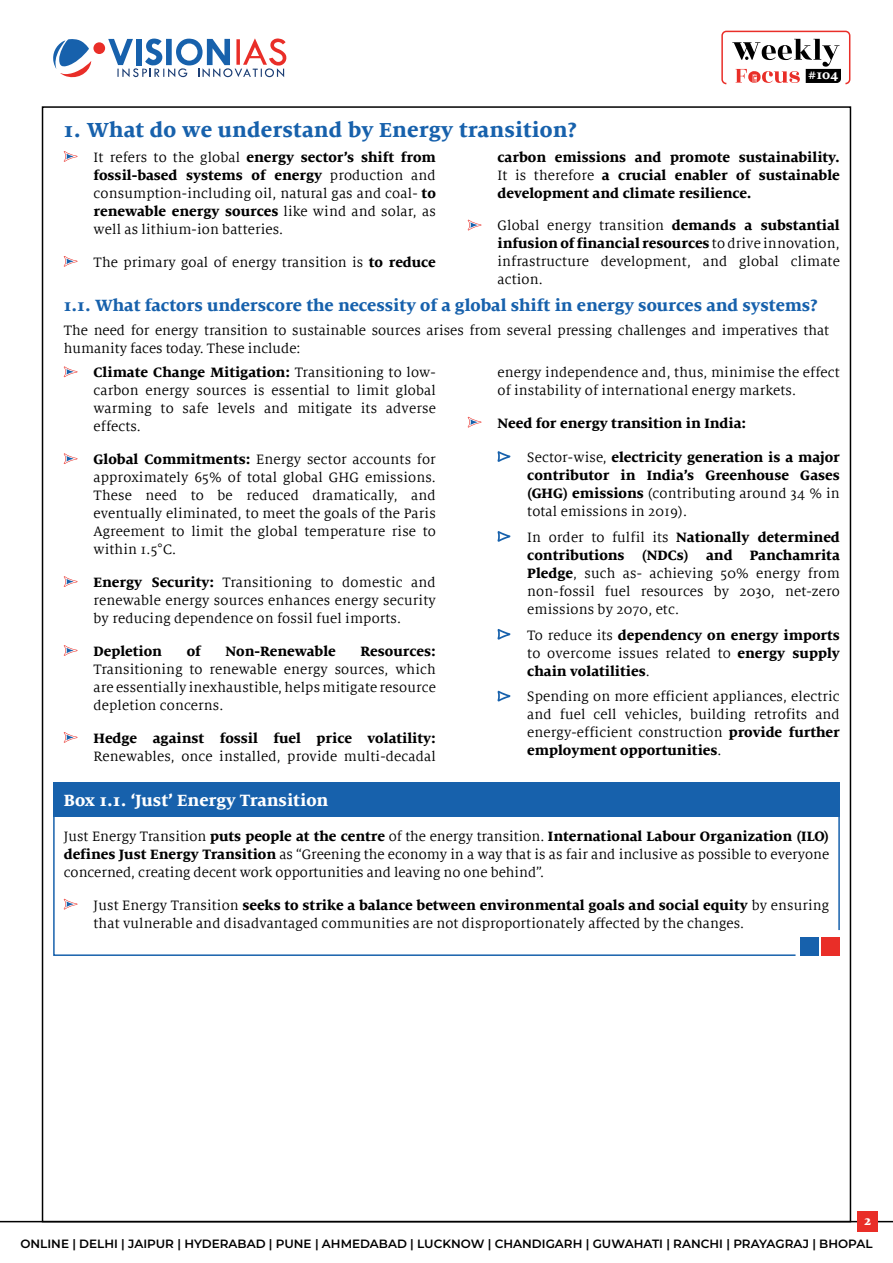
<style>
.page{position:relative;width:893px;height:1263px;background:#fff}
.page>*{position:absolute;margin:0;border:0;box-sizing:border-box;transform-origin:0 0}
.t1{font:800 22.5px "Milo Serif Web W04";letter-spacing:.01em;color:#1761ac}
.t2{font:800 18px "Milo Serif Web W04";color:#1761ac}
.t3{font:800 18px "Milo Serif Web W04";color:#fff}
.t4{font:15px/18px "Milo Serif Web W04";letter-spacing:.01em;color:#000;text-align:justify}
.t5{font:800 15px/18px "Milo Serif Web W04";color:#000;text-align:justify}
.t6{font:800 13.5px "Milo Serif Web W04";color:#fff}
.t7{font:600 12px "Montserrat";color:#000}
.s1{font-weight:800}
.s2{font-weight:400}
</style>
<div class="page">
<hr style="left:0;top:1221px;width:893px;height:1px;background:#000">
<div style="left:858px;top:1211px;width:20px;height:20px;background:#e92e28"></div>
<svg style="left:53px;top:39px;width:38px;height:39px"></svg>
<svg style="left:108px;top:38px;width:179px;height:40px"></svg>
<div style="left:93px;top:42px;width:12px;height:12px;background:#e92e28;border-radius:50%"></div>
<div style="left:721px;top:31px;width:129px;height:53px;border:2px solid #e92e28;border-radius:4px"></div>
<svg style="left:732px;top:39px;width:109px;height:44px"></svg>
<svg style="left:64px;top:151px;width:13px;height:11px"></svg>
<svg style="left:64px;top:256px;width:13px;height:11px"></svg>
<svg style="left:64px;top:366px;width:13px;height:11px"></svg>
<svg style="left:64px;top:453px;width:13px;height:11px"></svg>
<svg style="left:64px;top:576px;width:13px;height:11px"></svg>
<svg style="left:64px;top:645px;width:13px;height:11px"></svg>
<svg style="left:64px;top:732px;width:13px;height:11px"></svg>
<svg style="left:53px;top:816px;width:787px;height:140px"></svg>
<div style="left:53px;top:782px;width:787px;height:34px;background:#1761ac"></div>
<div style="left:800px;top:938px;width:18px;height:18px;background:#1761ac"></div>
<div style="left:822px;top:938px;width:18px;height:18px;background:#e92e28"></div>
<svg style="left:468px;top:220px;width:13px;height:11px"></svg>
<svg style="left:468px;top:417px;width:13px;height:11px"></svg>
<svg style="left:497px;top:451px;width:13px;height:11px"></svg>
<svg style="left:497px;top:531px;width:13px;height:11px"></svg>
<svg style="left:497px;top:629px;width:13px;height:11px"></svg>
<svg style="left:497px;top:691px;width:13px;height:10px"></svg>
<h1 class="t1" style="left:64px;top:117px;width:515px">1. What do we understand by Energy transition?</h1>
<p class="t6" style="left:808px;top:67px;width:32px">#104</p>
<p class="t4" style="left:94px;top:148px;width:344px">It refers to the global <span class="s1">energy sector’s shift from fossil-based systems of energy</span> production and consumption-including oil, natural gas and coal- <span class="s1">to renewable energy sources</span> like wind and solar, as well as lithium-ion batteries.</p>
<p class="t4" style="left:94px;top:253px;width:344px">The primary goal of energy transition is <span class="s1">to reduce</span></p>
<p class="t5" style="left:497px;top:148px;width:344px">carbon emissions and promote sustainability.<br><span class="s2">It is therefore</span> a crucial enabler of sustainable development and climate resilience.</p>
<p class="t4" style="left:497px;top:217px;width:344px">Global energy transition <span class="s1">demands a substantial infusion of financial resources</span> to drive innovation, infrastructure development, and global climate action.</p>
<p class="t2" style="left:64px;top:295px;width:755px">1.1. What factors underscore the necessity of a global shift in energy sources and systems?</p>
<p class="t4" style="left:64px;top:321px;width:767px">The need for energy transition to sustainable sources arises from several pressing challenges and imperatives that humanity faces today. These include:</p>
<p class="t4" style="left:94px;top:363px;width:344px"><span class="s1">Climate Change Mitigation:</span> Transitioning to low&shy;carbon energy sources is essential to limit global warming to safe levels and mitigate its adverse effects.</p>
<p class="t4" style="left:94px;top:450px;width:344px"><span class="s1">Global Commitments:</span> Energy sector accounts for approximately 65% of total global GHG emissions.<br>These need to be reduced dramatically, and eventually eliminated, to meet the goals of the Paris Agreement to limit the global temperature rise to within 1.5°C.</p>
<p class="t4" style="left:94px;top:573px;width:344px"><span class="s1">Energy Security:</span> Transitioning to domestic and renewable energy sources enhances energy security by reducing dependence on fossil fuel imports.</p>
<p class="t5" style="left:94px;top:642px;width:70px">Depletion</p>
<p class="t5" style="left:187px;top:642px;width:16px">of</p>
<p class="t5" style="left:226px;top:642px;width:112px">Non-Renewable</p>
<p class="t5" style="left:361px;top:642px;width:77px">Resources:</p>
<p class="t4" style="left:94px;top:660px;width:344px">Transitioning to renewable energy sources, which are essentially inexhaustible, helps mitigate resource depletion concerns.</p>
<p class="t5" style="left:94px;top:729px;width:344px">Hedge against fossil fuel price volatility:</p>
<p class="t4" style="left:94px;top:747px;width:344px">Renewables, once installed, provide multi-decadal</p>
<p class="t3" style="left:64px;top:790px;width:266px">Box 1.1. ‘Just’ Energy Transition</p>
<p class="t4" style="left:497px;top:363px;width:344px">energy independence and, thus, minimise the effect of instability of international energy markets.</p>
<p class="t5" style="left:497px;top:414px;width:250px">Need for energy transition in India:</p>
<p class="t5" style="left:527px;top:448px;width:314px"><span class="s2">Sector-wise,</span> electricity generation is a major contributor in India’s Greenhouse Gases (GHG) emissions <span class="s2">(contributing around 34 % in total emissions in 2019).</span></p>
<p class="t4" style="left:527px;top:528px;width:314px">In order to fulfil its <span class="s1">Nationally determined contributions (NDCs) and Panchamrita Pledge</span>, such as- achieving 50% energy from non-fossil fuel resources by 2030, net-zero emissions by 2070, etc.</p>
<p class="t5" style="left:527px;top:626px;width:314px"><span class="s2">To reduce its</span> dependency on energy imports <span class="s2">to overcome issues related to</span> energy supply chain volatilities<span class="s2">.</span></p>
<p class="t4" style="left:527px;top:688px;width:314px">Spending on more efficient appliances, electric and fuel cell vehicles, building retrofits and energy-efficient construction <span class="s1">provide further employment opportunities</span>.</p>
<p class="t4" style="left:64px;top:827px;width:767px">Just Energy Transition <span class="s1">puts people at the centre</span> of the energy transition. <span class="s1">International Labour Organization (ILO) defines Just Energy Transition</span> as “Greening the economy in a way that is as fair and inclusive as possible to everyone concerned, creating decent work opportunities and leaving no one behind”.</p>
<p class="t4" style="left:94px;top:896px;width:737px">Just Energy Transition <span class="s1">seeks to strike a balance between environmental goals and social equity</span> by ensuring that vulnerable and disadvantaged communities are not disproportionately affected by the changes.</p>
<p class="t6" style="left:864px;top:1212px;width:9px">2</p>
<p class="t7" style="left:20px;top:1236px;width:854px">ONLINE | DELHI | JAIPUR | HYDERABAD | PUNE | AHMEDABAD | LUCKNOW | CHANDIGARH | GUWAHATI | RANCHI | PRAYAGRAJ | BHOPAL</p>
</div>
